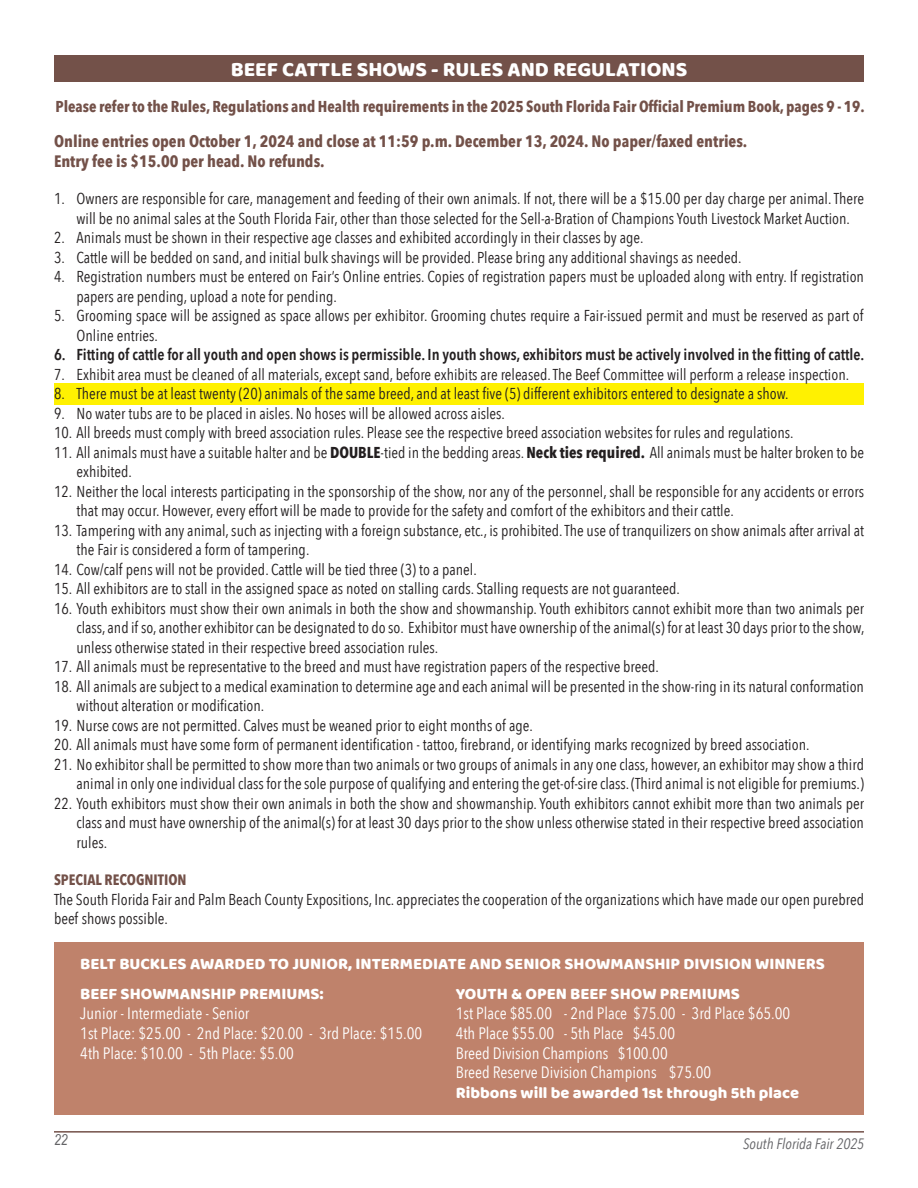
<style>
.page{position:relative;width:918px;height:1188px;background:#fff}
.page>*{position:absolute;margin:0;border:0;box-sizing:border-box;transform-origin:0 0}
.t1{font:21px "Baloo";color:#fff}
.t2{font:16.5px/19.8px "Avenir Next Condensed";color:#fff}
.t3{font:16.5px "Baloo";color:#fff}
.t4{font:700 16.5px "Avenir Next Condensed";color:#735149}
.t5{font:15.75px/19.5px "Avenir Next Condensed";color:#231f20}
.t6{font:600 15.75px "Avenir Next Condensed";color:#231f20}
.t7{font:700 15.75px "Avenir Next Condensed";color:#735149}
.t8{font:italic 15px "Avenir Next Condensed";color:#636366}
.t9{font:700 15px "Avenir Next Condensed";color:#735149}
.t10{font:italic 15px "Arial Narrow";color:#636366}
.s1{font-weight:700}
</style>
<div class="page">
<div style="left:54px;top:56px;width:810px;height:26px;background:#735149"></div>
<div style="left:54px;top:942px;width:810px;height:173px;background:#bf826b"></div>
<hr style="left:54px;top:1131px;width:810px;height:2px;background:#735149">
<div style="left:54px;top:384px;width:810px;height:21px;background:#fff101"></div>
<p class="t1" style="left:231px;top:57px;width:458px">BEEF CATTLE SHOWS - RULES AND REGULATIONS</p>
<p class="t7" style="left:56px;top:97px;width:811px">Please refer to the Rules, Regulations and Health requirements in the 2025 South Florida Fair Official Premium Book, pages 9 - 19.</p>
<p class="t4" style="left:54px;top:131px;width:695px">Online entries open October 1, 2024 and close at 11:59 p.m. December 13, 2024. No paper/faxed entries.</p>
<p class="t4" style="left:54px;top:151px;width:272px">Entry fee is $15.00 per head. No refunds.</p>
<p class="t5" style="left:54px;top:188px;width:812px;text-align:center">1. Owners are responsible for care, management and feeding of their own animals. If not, there will be a $15.00 per day charge per animal. There will be no animal sales at the South Florida Fair, other than those selected for the Sell-a-Bration of Champions Youth Livestock Market Auction.</p>
<p class="t5" style="left:54px;top:227px;width:591px">2. Animals must be shown in their respective age classes and exhibited accordingly in their classes by age.</p>
<p class="t5" style="left:54px;top:247px;width:689px">3. Cattle will be bedded on sand, and initial bulk shavings will be provided. Please bring any additional shavings as needed.</p>
<p class="t5" style="left:76px;top:266px;width:789px;text-indent:-22px">4. Registration numbers must be entered on Fair’s Online entries. Copies of registration papers must be uploaded along with entry. If registration papers are pending, upload a note for pending.</p>
<p class="t5" style="left:76px;top:305px;width:789px;text-indent:-22px">5. Grooming space will be assigned as space allows per exhibitor. Grooming chutes require a Fair-issued permit and must be reserved as part of<br>Online entries.</p>
<p class="t6" style="left:54px;top:341px;width:812px">6. Fitting of cattle for all youth and open shows is permissible. In youth shows, exhibitors must be actively involved in the fitting of cattle.</p>
<p class="t5" style="left:54px;top:364px;width:797px">7. Exhibit area must be cleaned of all materials, except sand, before exhibits are released. The Beef Committee will perform a release inspection.</p>
<p class="t5" style="left:54px;top:383px;width:736px">8. There must be at least twenty (20) animals of the same breed, and at least five (5) different exhibitors entered to designate a show.</p>
<p class="t5" style="left:54px;top:403px;width:453px">9. No water tubs are to be placed in aisles. No hoses will be allowed across aisles.</p>
<p class="t5" style="left:54px;top:422px;width:741px">10. All breeds must comply with breed association rules. Please see the respective breed association websites for rules and regulations.</p>
<p class="t5" style="left:76px;top:442px;width:789px;text-indent:-22px">11. All animals must have a suitable halter and be <span class="s1">DOUBLE</span>-tied in the bedding areas. <span class="s1">Neck ties required.</span> All animals must be halter broken to be exhibited.</p>
<p class="t5" style="left:76px;top:481px;width:789px;text-indent:-22px">12. Neither the local interests participating in the sponsorship of the show, nor any of the personnel, shall be responsible for any accidents or errors that may occur. However, every effort will be made to provide for the safety and comfort of the exhibitors and their cattle.</p>
<p class="t5" style="left:76px;top:520px;width:789px;text-indent:-22px">13. Tampering with any animal, such as injecting with a foreign substance, etc., is prohibited. The use of tranquilizers on show animals after arrival at the Fair is considered a form of tampering.</p>
<p class="t5" style="left:54px;top:559px;width:424px">14. Cow/calf pens will not be provided. Cattle will be tied three (3) to a panel.</p>
<p class="t5" style="left:54px;top:578px;width:627px">15. All exhibitors are to stall in the assigned space as noted on stalling cards. Stalling requests are not guaranteed.</p>
<p class="t5" style="left:76px;top:598px;width:789px;text-align:justify;text-indent:-22px">16. Youth exhibitors must show their own animals in both the show and showmanship. Youth exhibitors cannot exhibit more than two animals per class, and if so, another exhibitor can be designated to do so. Exhibitor must have ownership of the animal(s) for at least 30 days prior to the show, unless otherwise stated in their respective breed association rules.</p>
<p class="t5" style="left:54px;top:656px;width:606px">17. All animals must be representative to the breed and must have registration papers of the respective breed.</p>
<p class="t5" style="left:76px;top:676px;width:789px;text-indent:-22px">18. All animals are subject to a medical examination to determine age and each animal will be presented in the show-ring in its natural conformation without alteration or modification.</p>
<p class="t5" style="left:54px;top:715px;width:481px">19. Nurse cows are not permitted. Calves must be weaned prior to eight months of age.</p>
<p class="t5" style="left:54px;top:734px;width:757px">20. All animals must have some form of permanent identification - tattoo, firebrand, or identifying marks recognized by breed association.</p>
<p class="t5" style="left:54px;top:754px;width:812px;text-align:right">21. No exhibitor shall be permitted to show more than two animals or two groups of animals in any one class, however, an exhibitor may show a third animal in only one individual class for the sole purpose of qualifying and entering the get-of-sire class. (Third animal is not eligible for premiums.)</p>
<p class="t5" style="left:76px;top:793px;width:789px;text-align:justify;text-indent:-22px">22. Youth exhibitors must show their own animals in both the show and showmanship. Youth exhibitors cannot exhibit more than two animals per class and must have ownership of the animal(s) for at least 30 days prior to the show unless otherwise stated in their respective breed association rules.</p>
<p class="t9" style="left:54px;top:871px;width:134px">SPECIAL RECOGNITION</p>
<p class="t5" style="left:54px;top:889px;width:812px">The South Florida Fair and Palm Beach County Expositions, Inc. appreciates the cooperation of the organizations which have made our open purebred beef shows possible.</p>
<p class="t3" style="left:80px;top:954px;width:746px">BELT BUCKLES AWARDED TO JUNIOR, INTERMEDIATE AND SENIOR SHOWMANSHIP DIVISION WINNERS</p>
<p class="t3" style="left:80px;top:984px;width:245px">BEEF SHOWMANSHIP PREMIUMS:</p>
<p class="t2" style="left:80px;top:1003px;width:171px">Junior - Intermediate - Senior</p>
<p class="t2" style="left:80px;top:1022px;width:343px">1st Place: $25.00 - 2nd Place: $20.00 - 3rd Place: $15.00</p>
<p class="t2" style="left:80px;top:1042px;width:215px">4th Place: $10.00 - 5th Place: $5.00</p>
<p class="t3" style="left:456px;top:984px;width:286px">YOUTH &amp; OPEN BEEF SHOW PREMIUMS</p>
<p class="t2" style="left:456px;top:1003px;width:336px">1st Place $85.00 - 2nd Place $75.00 - 3rd Place $65.00<br>4th Place $55.00 - 5th Place $45.00</p>
<p class="t2" style="left:456px;top:1042px;width:214px">Breed Division Champions $100.00</p>
<p class="t2" style="left:456px;top:1062px;width:257px">Breed Reserve Division Champions $75.00</p>
<p class="t3" style="left:456px;top:1083px;width:345px">Ribbons will be awarded 1st through 5th place</p>
<p class="t10" style="left:54px;top:1129px;width:15px">22</p>
<p class="t8" style="left:743px;top:1135px;width:123px">South Florida Fair 2025</p>
</div>
